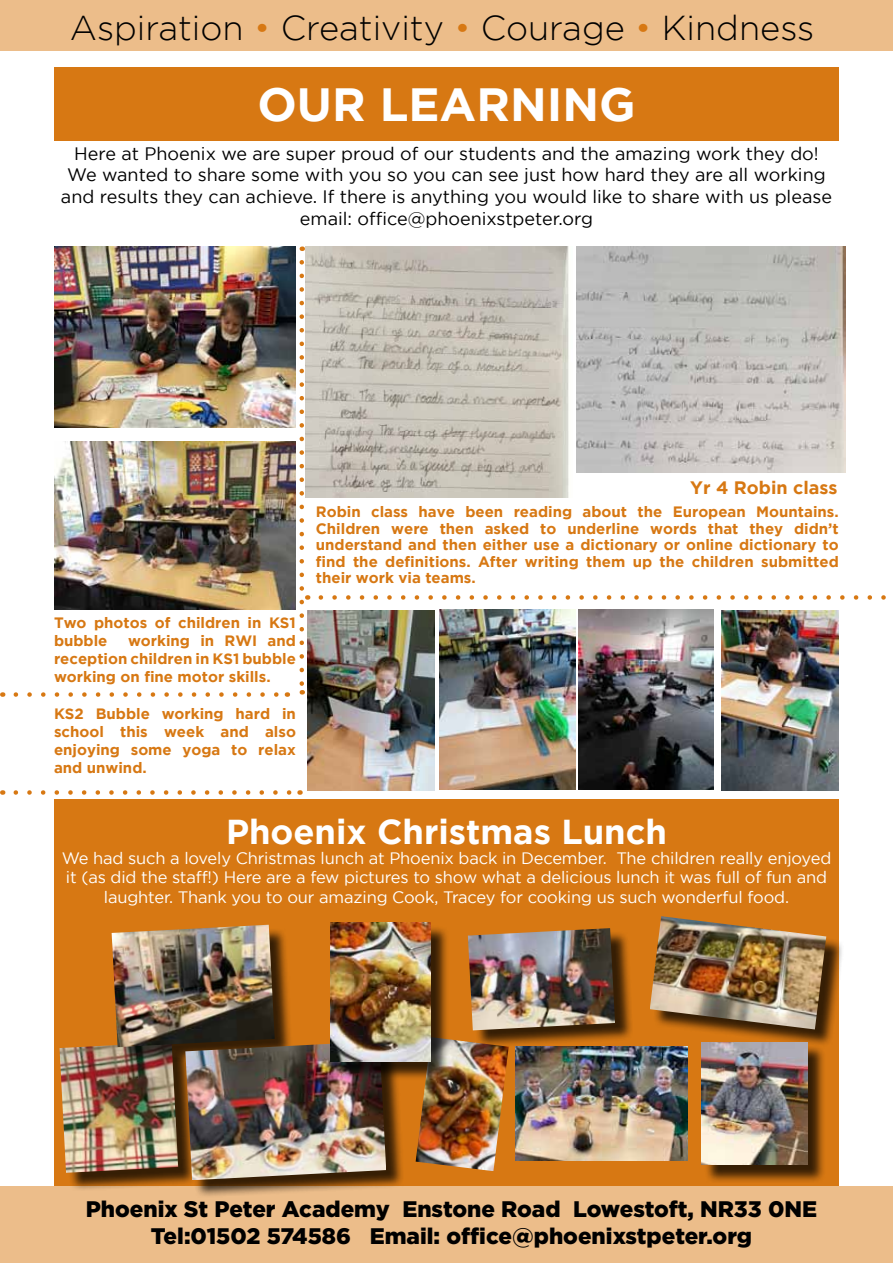
<style>
.page{position:relative;width:893px;height:1263px;background:#fff}
.page>*{position:absolute;margin:0;border:0;box-sizing:border-box;transform-origin:0 0}
.t1{font:700 46.5px "Gotham";color:#fff}
.t2{font:300 34.5px "Gotham";color:#000}
.t3{font:700 34.5px "Gotham";color:#fff}
.t4{font:900 22.5px/27px "Gotham";color:#000;text-align:center}
.t5{font:18px/21.6px "Gotham";color:#000;text-align:center}
.t6{font:700 18px "Gotham";color:#d77813}
.t7{font:16.5px/19.8px "Gotham";letter-spacing:-.01em;color:#fff;text-align:center}
.t8{font:700 15px/18px "Gotham";color:#d77813;text-align:justify}
.s1{color:#d77813}
</style>
<div class="page">
<div style="left:0;top:0;width:893px;height:50px;background:#ecbd8a"></div>
<div style="left:0;top:1186px;width:893px;height:77px;background:#ecbd8a"></div>
<div style="left:54px;top:68px;width:785px;height:73px;background:#d77813"></div>
<img style="left:54px;top:246px;width:242px;height:182px">
<img style="left:54px;top:442px;width:242px;height:167px">
<img style="left:305px;top:246px;width:264px;height:251px">
<img style="left:576px;top:246px;width:270px;height:227px">
<div style="left:54px;top:799px;width:785px;height:386px;background:#d77813"></div>
<img style="left:579px;top:609px;width:135px;height:180px">
<img style="left:722px;top:610px;width:117px;height:180px">
<img style="left:307px;top:610px;width:128px;height:180px">
<img style="left:440px;top:609px;width:135px;height:180px">
<svg style="left:300px;top:262px;width:8px;height:432px"></svg>
<svg style="left:321px;top:595px;width:565px;height:5px"></svg>
<svg style="left:16px;top:790px;width:276px;height:5px"></svg>
<svg style="left:16px;top:692px;width:263px;height:5px"></svg>
<div style="left:652px;top:918px;width:192px;height:129px;background:#000;opacity:.75"></div>
<img style="left:650px;top:916px;width:176px;height:113px">
<div style="left:62px;top:1044px;width:134px;height:147px;background:#000;opacity:.75"></div>
<img style="left:60px;top:1044px;width:118px;height:129px">
<img style="left:516px;top:1046px;width:171px;height:114px">
<div style="left:114px;top:927px;width:179px;height:138px;background:#000;opacity:.75"></div>
<img style="left:112px;top:925px;width:163px;height:122px">
<div style="left:704px;top:1044px;width:122px;height:139px;background:#000;opacity:.75"></div>
<img style="left:702px;top:1042px;width:105px;height:123px">
<div style="left:470px;top:930px;width:163px;height:118px;background:#000;opacity:.75"></div>
<img style="left:468px;top:928px;width:147px;height:102px">
<div style="left:188px;top:1043px;width:216px;height:155px;background:#000;opacity:.75"></div>
<img style="left:185px;top:1041px;width:201px;height:139px">
<img style="left:416px;top:1037px;width:93px;height:134px">
<div style="left:333px;top:925px;width:115px;height:155px;background:#000;opacity:.75"></div>
<img style="left:331px;top:922px;width:99px;height:140px">
<h2 class="t2" style="left:70px;top:9px;width:746px">Aspiration <span class="s1">•</span> Creativity <span class="s1">•</span> Courage <span class="s1">•</span> Kindness</h2>
<h1 class="t1" style="left:257px;top:78px;width:183px">Our Learnin</h1>
<h1 class="t1" style="left:599px;top:78px;width:38px">g</h1>
<p class="t5" style="left:61px;top:142px;width:773px">Here at Phoenix we are super proud of our students and the amazing work they do!<br>We wanted to share some with you so you can see just how hard they are all working and results they can achieve. If there is anything you would like to share with us please email: office@phoenixstpeter.org</p>
<p class="t6" style="left:690px;top:477px;width:149px">Yr 4 Robin class</p>
<p class="t8" style="left:54px;top:613px;width:243px">Two photos of children in KS1 bubble</p>
<p class="t8" style="left:54px;top:631px;width:243px;text-indent:74px">working in RWI and reception children in KS1 bubble working on fine motor skills.</p>
<p class="t8" style="left:54px;top:704px;width:243px">KS2 Bubble working hard in school this week and also enjoying some yoga to relax and unwind.</p>
<p class="t8" style="left:316px;top:503px;width:524px;line-height:16.5px">Robin class have been reading about the European Mountains.<br>Children were then asked to underline words that they didn’t understand and then either use a dictionary or online dictionary to find the definitions. After writing them up the children submitted their work via teams.</p>
<h2 class="t3" style="left:226px;top:812px;width:442px">Phoenix Christmas Lunch</h2>
<p class="t7" style="left:62px;top:847px;width:771px">We had such a lovely Christmas lunch at Phoenix back in December. The children really enjoyed it (as did the staff!) Here are a few pictures to show what a delicious lunch it was full of fun and laughter. Thank you to our amazing Cook, Tracey for cooking us such wonderful food.</p>
<h3 class="t4" style="left:86px;top:1195px;width:733px">Phoenix St Peter Academy Enstone Road Lowestoft, NR33 0NE<br>Tel:01502 574586 Email: office@phoenixstpeter.org</h3>
</div>
